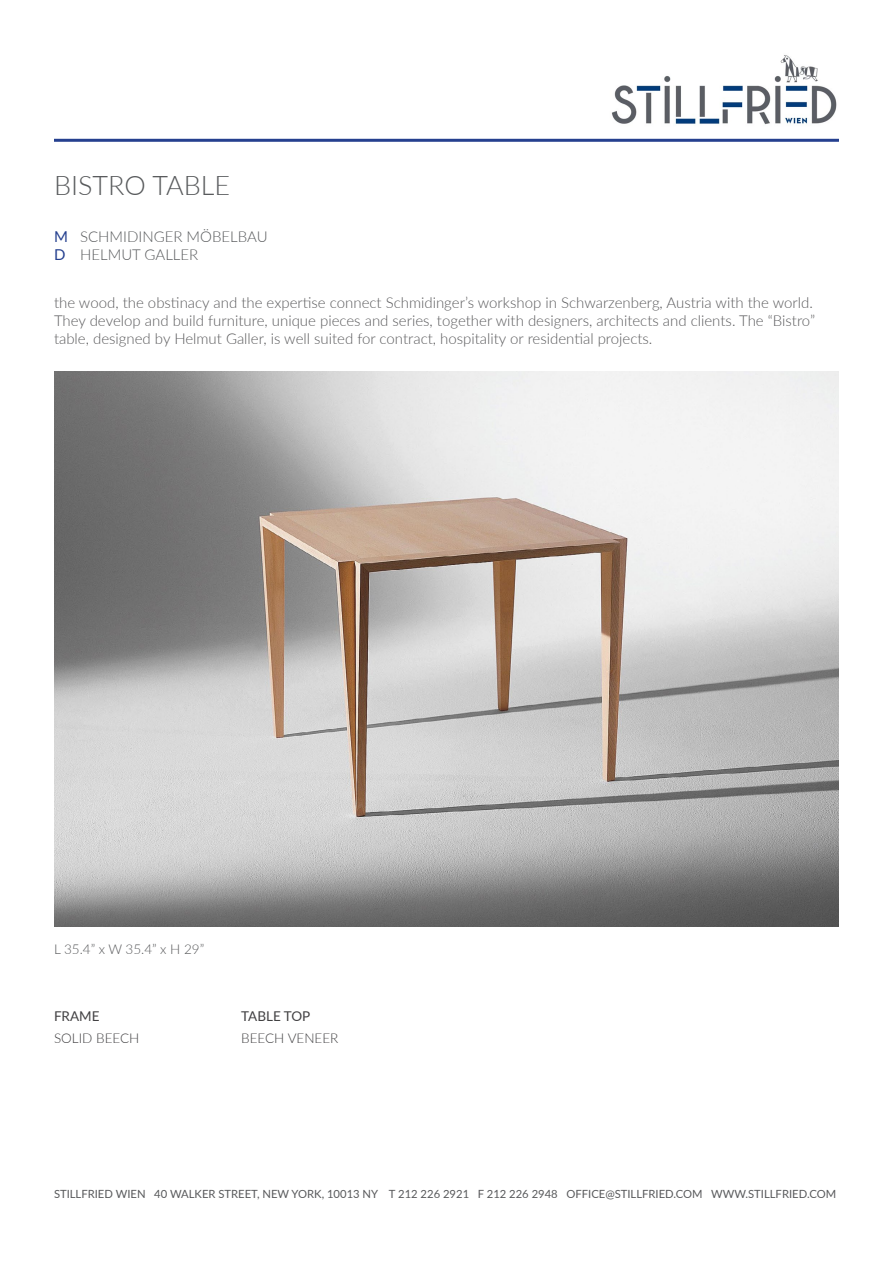
<style>
.page{position:relative;width:893px;height:1263px;background:#fff}
.page>*{position:absolute;margin:0;border:0;box-sizing:border-box;transform-origin:0 0}
.t1{font:300 27px "Lato";color:#585a5c}
.t2{font:300 15px/18px "Lato";color:#5a5a5c}
.t3{font:300 15px/18px "Lato";color:#585a5c}
.t4{font:15px/18px "Lato";color:#25408f}
.t5{font:300 13.5px "Lato";color:#414042}
.t6{font:300 13.5px "Lato";color:#58595b}
.t7{font:13.5px "Lato";color:#414042}
.t8{font:11.25px "Lato";color:#58595b}
</style>
<div class="page">
<img style="left:605px;top:55px;width:234px;height:84px">
<hr style="left:54px;top:139px;width:785px;height:3px;background:#25408f">
<img style="left:54px;top:372px;width:785px;height:555px">
<h1 class="t1" style="left:54px;top:167px;width:178px">BISTRO TABLE</h1>
<p class="t4" style="left:54px;top:227px;width:15px">M<br>D</p>
<p class="t2" style="left:54px;top:293px;width:763px">the wood, the obstinacy and the expertise connect Schmidinger’s workshop in Schwarzenberg, Austria with the world.<br>They develop and build furniture, unique pieces and series, together with designers, architects and clients. The “Bistro” table, designed by Helmut Galler, is well suited for contract, hospitality or residential projects.</p>
<p class="t3" style="left:80px;top:227px;width:189px">SCHMIDINGER MÖBELBAU<br>HELMUT GALLER</p>
<p class="t6" style="left:54px;top:939px;width:152px">L 35.4” x W 35.4” x H 29”</p>
<p class="t7" style="left:54px;top:1006px;width:47px">FRAME</p>
<p class="t5" style="left:54px;top:1028px;width:87px">SOLID BEECH</p>
<p class="t7" style="left:241px;top:1006px;width:71px">TABLE TOP</p>
<p class="t5" style="left:241px;top:1028px;width:99px">BEECH VENEER</p>
<p class="t8" style="left:54px;top:1186px;width:784px">STILLFRIED WIEN 40 WALKER STREET, NEW YORK, 10013 NY T 212 226 2921 F 212 226 2948 OFFICE@STILLFRIED.COM WWW.STILLFRIED.COM</p>
</div>
